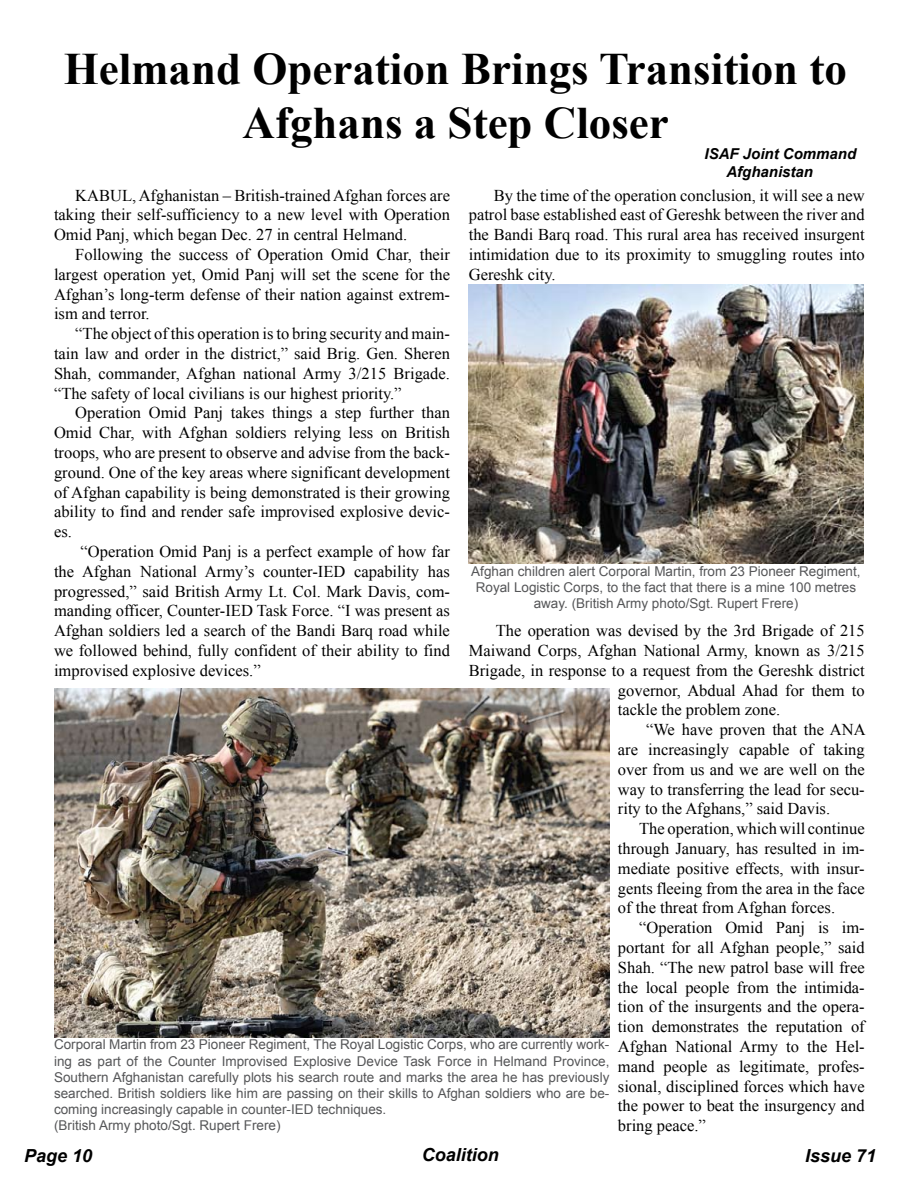
<style>
.page{position:relative;width:918px;height:1188px;background:#fff}
.page>*{position:absolute;margin:0;border:0;box-sizing:border-box;transform-origin:0 0}
.t1{font:700 45px/54px "Times New Roman";color:#000;text-align:center}
.t2{font:italic 700 18px "Arial";color:#000}
.t3{font:16.5px/19.8px "Times New Roman";color:#000;text-align:justify}
.t4{font:italic 700 15px/18px "Arial";color:#000}
.t5{font:13.5px/16.2px "Arial";color:#555658;text-align:center}
</style>
<div class="page">
<img style="left:54px;top:688px;width:555px;height:350px">
<img style="left:468px;top:285px;width:396px;height:278px">
<h1 class="t1" style="left:64px;top:41px;width:785px">Helmand Operation Brings Transition to<br>Afghans a Step Closer</h1>
<p class="t4" style="left:726px;top:145px;width:131px;text-indent:-22px">ISAF Joint Command<br>Afghanistan</p>
<p class="t3" style="left:54px;top:185px;width:398px;text-indent:21px">KABUL, Afghanistan – British-trained Afghan forces are taking their self-sufficiency to a new level with Operation Omid Panj, which began Dec. 27 in central Helmand.</p>
<p class="t3" style="left:54px;top:244px;width:398px;text-indent:21px">Following the success of Operation Omid Char, their largest operation yet, Omid Panj will set the scene for the Afghan’s long-term defense of their nation against extrem&shy;ism and terror.</p>
<p class="t3" style="left:54px;top:324px;width:398px;text-indent:21px">“The object of this operation is to bring security and main&shy;tain law and order in the district,” said Brig. Gen. Sheren Shah, commander, Afghan national Army 3/215 Brigade. “The safety of local civilians is our highest priority.”</p>
<p class="t3" style="left:54px;top:403px;width:398px;text-indent:21px">Operation Omid Panj takes things a step further than Omid Char, with Afghan soldiers relying less on British troops, who are present to observe and advise from the back&shy;ground. One of the key areas where significant development of Afghan capability is being demonstrated is their growing ability to find and render safe improvised explosive devic&shy;es.</p>
<p class="t3" style="left:54px;top:541px;width:398px;text-indent:27px">“Operation Omid Panj is a perfect example of how far the Afghan National Army’s counter-IED capability has progressed,” said British Army Lt. Col. Mark Davis, com&shy;manding officer, Counter-IED Task Force. “I was present as Afghan soldiers led a search of the Bandi Barq road while we followed behind, fully confident of their ability to find improvised explosive devices.”</p>
<p class="t3" style="left:469px;top:185px;width:398px;text-indent:25px">By the time of the operation conclusion, it will see a new patrol base established east of Gereshk between the river and the Bandi Barq road. This rural area has received insurgent intimidation due to its proximity to smuggling routes into Gereshk city.</p>
<p class="t5" style="left:471px;top:563px;width:391px">Afghan children alert Corporal Martin, from 23 Pioneer Regiment,<br>Royal Logistic Corps, to the fact that there is a mine 100 metres away. (British Army photo/Sgt. Rupert Frere)</p>
<p class="t3" style="left:496px;top:621px;width:370px">The operation was devised by the 3rd Brigade of 215</p>
<p class="t3" style="left:469px;top:640px;width:397px">Maiwand Corps, Afghan National Army, known as 3/215</p>
<p class="t3" style="left:469px;top:660px;width:398px">Brigade, in response to a request from the Gereshk district</p>
<p class="t3" style="left:618px;top:680px;width:248px">governor, Abdual Ahad for them to</p>
<p class="t3" style="left:618px;top:700px;width:164px">tackle the problem zone.</p>
<p class="t3" style="left:646px;top:720px;width:221px">“We have proven that the ANA</p>
<p class="t3" style="left:618px;top:739px;width:248px">are increasingly capable of taking</p>
<p class="t3" style="left:618px;top:759px;width:248px">over from us and we are well on the</p>
<p class="t3" style="left:618px;top:779px;width:248px">way to transferring the lead for secu-</p>
<p class="t3" style="left:618px;top:799px;width:214px">rity to the Afghans,” said Davis.</p>
<p class="t3" style="left:639px;top:819px;width:227px">The operation, which will continue</p>
<p class="t3" style="left:618px;top:838px;width:248px">through January, has resulted in im-</p>
<p class="t3" style="left:618px;top:858px;width:248px">mediate positive effects, with insur-</p>
<p class="t3" style="left:618px;top:878px;width:248px">gents fleeing from the area in the face</p>
<p class="t3" style="left:618px;top:898px;width:219px">of the threat from Afghan forces.</p>
<p class="t3" style="left:639px;top:918px;width:227px">“Operation Omid Panj is im-</p>
<p class="t3" style="left:618px;top:937px;width:248px">portant for all Afghan people,” said</p>
<p class="t3" style="left:618px;top:957px;width:248px">Shah. “The new patrol base will free</p>
<p class="t3" style="left:618px;top:977px;width:248px">the local people from the intimida-</p>
<p class="t3" style="left:618px;top:997px;width:248px">tion of the insurgents and the opera-</p>
<p class="t3" style="left:618px;top:1017px;width:248px">tion demonstrates the reputation of</p>
<p class="t3" style="left:618px;top:1036px;width:248px">Afghan National Army to the Hel-</p>
<p class="t3" style="left:618px;top:1056px;width:248px">mand people as legitimate, profes-</p>
<p class="t3" style="left:618px;top:1076px;width:248px">sional, disciplined forces which have</p>
<p class="t3" style="left:618px;top:1096px;width:248px">the power to beat the insurgency and</p>
<p class="t3" style="left:618px;top:1116px;width:89px">bring peace.”</p>
<p class="t5" style="left:54px;top:1037px;width:557px;text-align:left">Corporal Martin from 23 Pioneer Regiment, The Royal Logistic Corps, who are currently work&shy;ing as part of the Counter Improvised Explosive Device Task Force in Helmand Province, Southern Afghanistan carefully plots his search route and marks the area he has previously searched. British soldiers like him are passing on their skills to Afghan soldiers who are be&shy;coming increasingly capable in counter-IED techniques.<br>(British Army photo/Sgt. Rupert Frere)</p>
<p class="t2" style="left:24px;top:1144px;width:70px">Page 10</p>
<p class="t2" style="left:422px;top:1143px;width:79px">Coalition</p>
<p class="t2" style="left:805px;top:1144px;width:73px">Issue 71</p>
</div>
